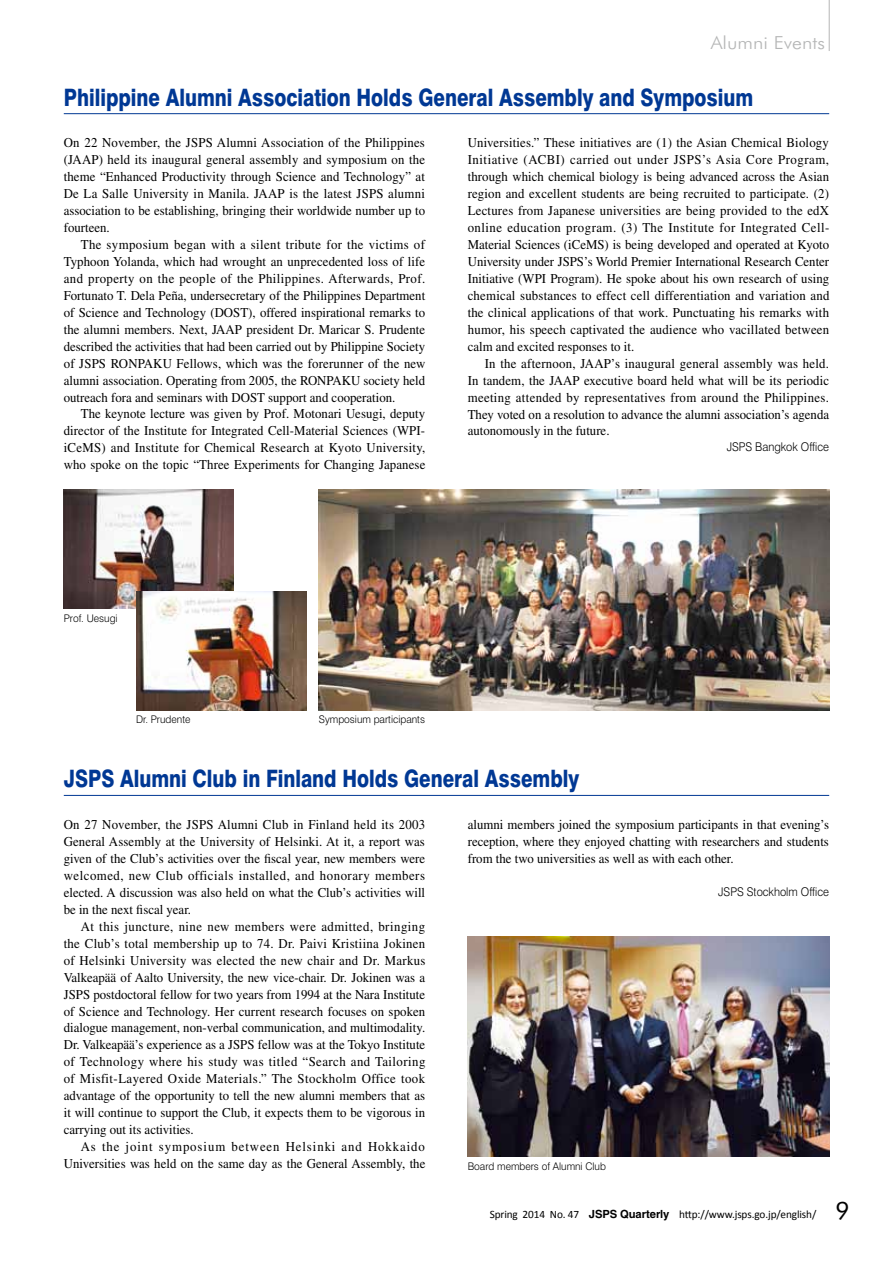
<style>
.page{position:relative;width:893px;height:1263px;background:#fff}
.page>*{position:absolute;margin:0;border:0;box-sizing:border-box;transform-origin:0 0}
.t1{font:800 24px "Swiss 721 BT";color:#003894;scale:.8 1}
.t2{font:300 18px "Futura BT";color:#b5b6b6;scale:1.1 1}
.t3{font:13.5px/17px "Times";color:#000;text-align:justify;scale:.95 1}
.t4{font:300 12px "Swiss 721 BT";color:#000;scale:.93 1}
.t5{font:11.25px "Calibri";letter-spacing:-.01em;color:#000}
.t6{font:300 10.5px "Swiss 721 BT";color:#000}
.s1{font-family:"Helvetica";font-weight:700}
.s2{font-family:"Futura BT";font-size:24px}
</style>
<div class="page">
<hr style="left:64px;top:113px;width:765px;height:1px;background:#003894">
<hr style="left:64px;top:795px;width:765px;height:1px;background:#003894">
<img style="left:468px;top:936px;width:361px;height:221px">
<hr style="left:829px;top:0;width:1px;height:51px;background:#b5b6b6">
<img style="left:319px;top:490px;width:510px;height:220px">
<img style="left:64px;top:490px;width:170px;height:118px">
<img style="left:136px;top:591px;width:170px;height:119px">
<h2 class="t2" style="left:711px;top:32px;width:105px">Alumni Events</h2>
<h1 class="t1" style="left:64px;top:82px;width:863px">Philippine Alumni Association Holds General Assembly and Symposium</h1>
<p class="t3" style="left:64px;top:134px;width:382px">On 22 November, the JSPS Alumni Association of the Philippines (JAAP) held its inaugural general assembly and symposium on the theme “Enhanced Productivity through Science and Technology” at De La Salle University in Manila. JAAP is the latest JSPS alumni association to be establishing, bringing their worldwide number up to fourteen.</p>
<p class="t3" style="left:64px;top:236px;width:382px;text-indent:17px">The symposium began with a silent tribute for the victims of Typhoon Yolanda, which had wrought an unprecedented loss of life and property on the people of the Philippines. Afterwards, Prof.<br>Fortunato T. Dela Peña, undersecretary of the Philippines Department of Science and Technology (DOST), offered inspirational remarks to the alumni members. Next, JAAP president Dr. Maricar S. Prudente described the activities that had been carried out by Philippine Society of JSPS RONPAKU Fellows, which was the forerunner of the new alumni association. Operating from 2005, the RONPAKU society held outreach fora and seminars with DOST support and cooperation.</p>
<p class="t3" style="left:64px;top:405px;width:382px;text-indent:17px">The keynote lecture was given by Prof. Motonari Uesugi, deputy director of the Institute for Integrated Cell-Material Sciences (WPI&shy;iCeMS) and Institute for Chemical Research at Kyoto University, who spoke on the topic “Three Experiments for Changing Japanese</p>
<p class="t3" style="left:468px;top:134px;width:382px">Universities.” These initiatives are (1) the Asian Chemical Biology Initiative (ACBI) carried out under JSPS’s Asia Core Program, through which chemical biology is being advanced across the Asian region and excellent students are being recruited to participate. (2)<br>Lectures from Japanese universities are being provided to the edX online education program. (3) The Institute for Integrated Cell-Material Sciences (iCeMS) is being developed and operated at Kyoto University under JSPS’s World Premier International Research Center Initiative (WPI Program). He spoke about his own research of using chemical substances to effect cell differentiation and variation and the clinical applications of that work. Punctuating his remarks with humor, his speech captivated the audience who vacillated between calm and excited responses to it.</p>
<p class="t3" style="left:468px;top:355px;width:382px;text-indent:17px">In the afternoon, JAAP’s inaugural general assembly was held.<br>In tandem, the JAAP executive board held what will be its periodic meeting attended by representatives from around the Philippines.<br>They voted on a resolution to advance the alumni association’s agenda autonomously in the future.</p>
<p class="t4" style="left:727px;top:440px;width:112px">JSPS Bangkok Office</p>
<p class="t6" style="left:64px;top:612px;width:55px">Prof. Uesugi</p>
<p class="t6" style="left:136px;top:713px;width:56px">Dr. Prudente</p>
<p class="t6" style="left:319px;top:713px;width:108px">Symposium participants</p>
<h1 class="t1" style="left:64px;top:764px;width:646px">JSPS Alumni Club in Finland Holds General Assembly</h1>
<p class="t3" style="left:64px;top:816px;width:382px">On 27 November, the JSPS Alumni Club in Finland held its 2003<br>General Assembly at the University of Helsinki. At it, a report was given of the Club’s activities over the fiscal year, new members were welcomed, new Club officials installed, and honorary members elected. A discussion was also held on what the Club’s activities will be in the next fiscal year.</p>
<p class="t3" style="left:64px;top:918px;width:382px;text-indent:17px">At this juncture, nine new members were admitted, bringing the Club’s total membership up to 74. Dr. Paivi Kristiina Jokinen of Helsinki University was elected the new chair and Dr. Markus Valkeapää of Aalto University, the new vice-chair. Dr. Jokinen was a JSPS postdoctoral fellow for two years from 1994 at the Nara Institute of Science and Technology. Her current research focuses on spoken dialogue management, non-verbal communication, and multimodality.<br>Dr. Valkeapää’s experience as a JSPS fellow was at the Tokyo Institute of Technology where his study was titled “Search and Tailoring of Misfit-Layered Oxide Materials.” The Stockholm Office took advantage of the opportunity to tell the new alumni members that as it will continue to support the Club, it expects them to be vigorous in carrying out its activities.</p>
<p class="t3" style="left:64px;top:1138px;width:382px;text-align:right">As the joint symposium between Helsinki and Hokkaido<br>Universities was held on the same day as the General Assembly, the</p>
<p class="t3" style="left:468px;top:816px;width:382px">alumni members joined the symposium participants in that evening’s reception, where they enjoyed chatting with researchers and students from the two universities as well as with each other.</p>
<p class="t4" style="left:718px;top:884px;width:121px">JSPS Stockholm Office</p>
<p class="t6" style="left:468px;top:1160px;width:140px">Board members of Alumni Club</p>
<p class="t5" style="left:490px;top:1207px;width:362px">Spring 2014 No. 47 <span class="s1">JSPS Quarterly</span> http://www.jsps.go.jp/english/ <span class="s2">9</span></p>
</div>
